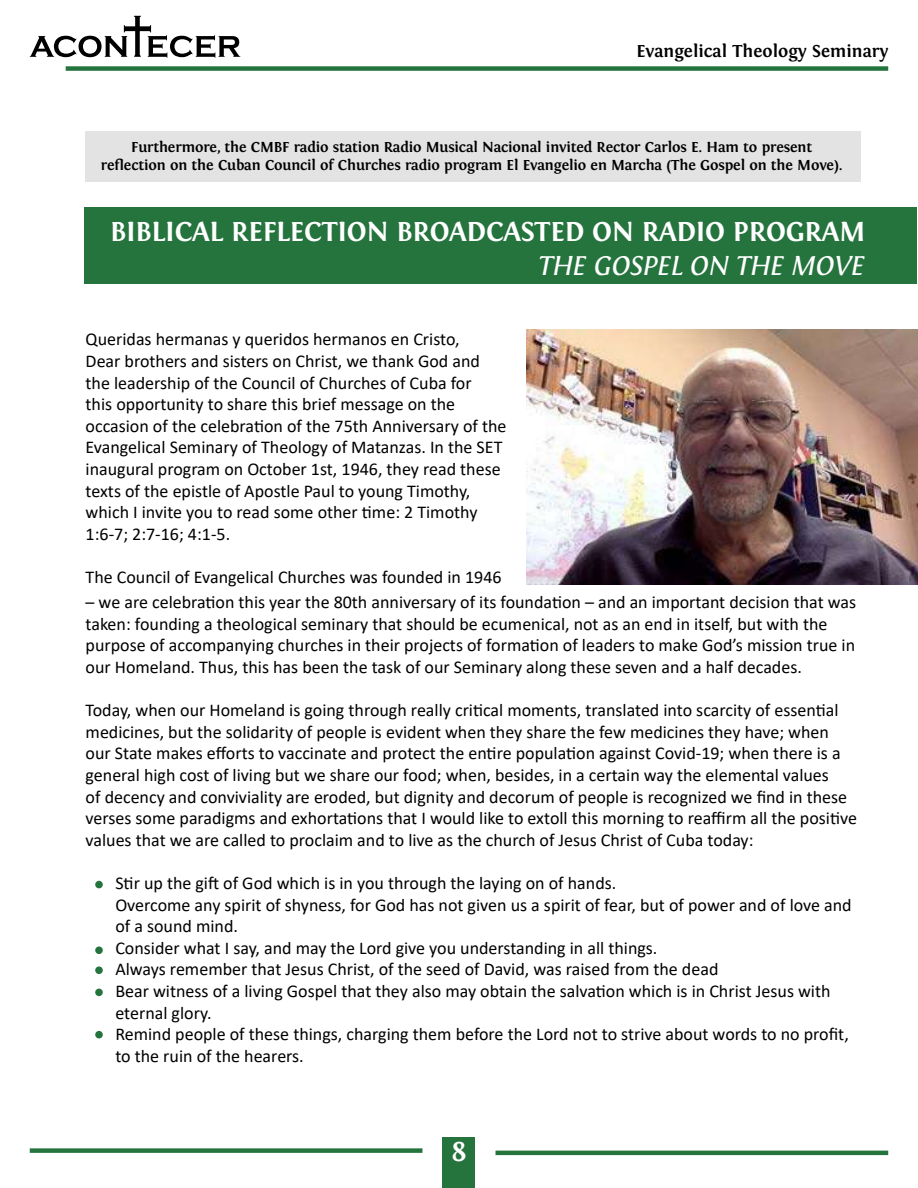
<style>
.page{position:relative;width:918px;height:1188px;background:#fff}
.page>*{position:absolute;margin:0;border:0;box-sizing:border-box;transform-origin:0 0}
.t1{font:700 28.5px "Fontin";letter-spacing:-.01em;color:#fff}
.t2{font:italic 28.5px "Fontin";letter-spacing:-.01em;color:#fff}
.t3{font:18px/21.6px "Calibri";color:#000}
.t4{font:700 18px "Fontin";color:#000}
.t5{font:700 15px/18px "Fontin";letter-spacing:-.01em;color:#000;text-align:center}
</style>
<div class="page">
<div style="left:66px;top:66px;width:822px;height:5px;background:#25743e"></div>
<div style="left:443px;top:1138px;width:32px;height:50px;background:#25743e"></div>
<svg style="left:30px;top:16px;width:210px;height:42px"></svg>
<hr style="left:496px;top:1151px;width:392px;height:4px;background:#25743e">
<div style="left:30px;top:1148px;width:392px;height:5px;background:#25743e"></div>
<div style="left:86px;top:132px;width:775px;height:50px;background:#e3e3e3"></div>
<div style="left:85px;top:207px;width:832px;height:77px;background:#25743e"></div>
<img style="left:527px;top:330px;width:391px;height:254px">
<div style="left:95px;top:881px;width:8px;height:7px;background:#25743e;border-radius:50%"></div>
<div style="left:95px;top:966px;width:8px;height:8px;background:#25743e;border-radius:50%"></div>
<div style="left:95px;top:946px;width:8px;height:8px;background:#25743e;border-radius:50%"></div>
<div style="left:95px;top:989px;width:8px;height:7px;background:#25743e;border-radius:50%"></div>
<div style="left:95px;top:1031px;width:8px;height:7px;background:#25743e;border-radius:50%"></div>
<p class="t4" style="left:636px;top:41px;width:253px">Evangelical Theology Seminary</p>
<p class="t5" style="left:101px;top:138px;width:743px">Furthermore, the CMBF radio station Radio Musical Nacional invited Rector Carlos E. Ham to present reflection on the Cuban Council of Churches radio program El Evangelio en Marcha (The Gospel on the Move).</p>
<h1 class="t1" style="left:110px;top:215px;width:757px">BIBLICAL REFLECTION BROADCASTED ON RADIO PROGRAM</h1>
<h1 class="t2" style="left:539px;top:250px;width:328px">THE GOSPEL ON THE MOVE</h1>
<p class="t3" style="left:86px;top:328px;width:422px">Queridas hermanas y queridos hermanos en Cristo,<br>Dear brothers and sisters on Christ, we thank God and the leadership of the Council of Churches of Cuba for<br>this opportunity to share this brief message on the occasion of the celebration of the 75th Anniversary of the Evangelical Seminary of Theology of Matanzas. In the SET inaugural program on October 1st, 1946, they read these texts of the epistle of Apostle Paul to young Timothy, which I invite you to read some other time: 2 Timothy 1:6-7; 2:7-16; 4:1-5.</p>
<p class="t3" style="left:86px;top:566px;width:418px">The Council of Evangelical Churches was founded in 1946</p>
<p class="t3" style="left:86px;top:591px;width:772px">– we are celebration this year the 80th anniversary of its foundation – and an important decision that was taken: founding a theological seminary that should be ecumenical, not as an end in itself, but with the purpose of accompanying churches in their projects of formation of leaders to make God’s mission true in our Homeland. Thus, this has been the task of our Seminary along these seven and a half decades.</p>
<p class="t3" style="left:86px;top:699px;width:773px">Today, when our Homeland is going through really critical moments, translated into scarcity of essential medicines, but the solidarity of people is evident when they share the few medicines they have; when our State makes efforts to vaccinate and protect the entire population against Covid-19; when there is a general high cost of living but we share our food; when, besides, in a certain way the elemental values<br>of decency and conviviality are eroded, but dignity and decorum of people is recognized we find in these verses some paradigms and exhortations that I would like to extoll this morning to reaffirm all the positive values that we are called to proclaim and to live as the church of Jesus Christ of Cuba today:</p>
<p class="t3" style="left:115px;top:872px;width:738px">Stir up the gift of God which is in you through the laying on of hands.<br>Overcome any spirit of shyness, for God has not given us a spirit of fear, but of power and of love and of a sound mind.<br>Consider what I say, and may the Lord give you understanding in all things.<br>Always remember that Jesus Christ, of the seed of David, was raised from the dead<br>Bear witness of a living Gospel that they also may obtain the salvation which is in Christ Jesus with eternal glory.<br>Remind people of these things, charging them before the Lord not to strive about words to no profit, to the ruin of the hearers.</p>
<h1 class="t1" style="left:451px;top:1135px;width:17px">8</h1>
</div>
